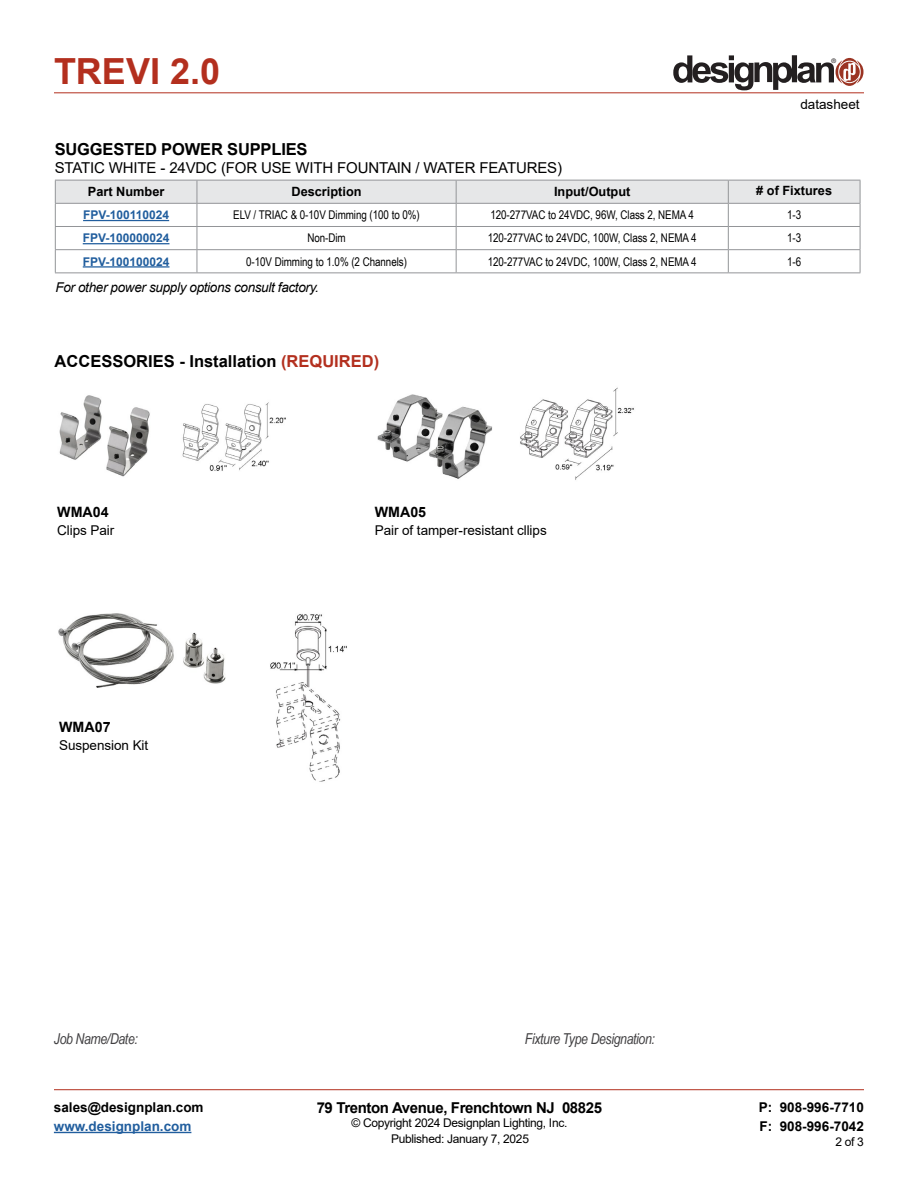
<style>
.page{position:relative;width:918px;height:1188px;background:#fff}
.page>*{position:absolute;margin:0;border:0;box-sizing:border-box;transform-origin:0 0}
.t1{font:700 36px "Arial";color:#b32f1e}
.t2{font:700 16.5px "Arial";color:#000}
.t3{font:15px "Arial";letter-spacing:-.01em;color:#000}
.t4{font:italic 15px "Arial Narrow";letter-spacing:-.025em;color:#414042}
.t5{font:700 15px "Arial";letter-spacing:-.025em;color:#000}
.t6{font:700 14.25px "Arial";color:#000}
.t7{font:13.5px "Arial";letter-spacing:-.005em;color:#000}
.t8{font:700 13.5px/19.5px "Arial";color:#000}
.t9{font:italic 13.5px "Arial";letter-spacing:-.025em;color:#000}
.t10{font:700 13.5px "Arial";color:#215e9e}
.t11{font:700 12.75px "Arial";color:#000}
.t12{font:12px "Arial Narrow";letter-spacing:-.005em;color:#000}
.t13{font:12px "Arial";letter-spacing:-.025em;color:#000}
.t14{font:700 12px "Arial";color:#215e9e}
.t15{font:6.3px "Helvetica";color:#231f20}
.s1{color:#b32f1e}
</style>
<div class="page">
<hr style="left:54px;top:93px;width:810px;height:1px;background:#b32f1e">
<hr style="left:54px;top:1089px;width:810px;height:1px;background:#b32f1e">
<hr style="left:54px;top:1132px;width:137px;height:1px;background:#215e9e">
<svg style="left:673px;top:55px;width:190px;height:35px"></svg>
<hr style="left:197px;top:272px;width:259px;height:1px;background:#939598">
<hr style="left:456px;top:272px;width:272px;height:1px;background:#939598">
<hr style="left:55px;top:272px;width:142px;height:1px;background:#939598">
<svg style="left:55px;top:180px;width:806px;height:92px"></svg>
<hr style="left:728px;top:272px;width:132px;height:1px;background:#939598">
<hr style="left:83px;top:220px;width:86px;height:1px;background:#215e9e">
<hr style="left:83px;top:243px;width:87px;height:1px;background:#215e9e">
<hr style="left:83px;top:266px;width:87px;height:2px;background:#215e9e">
<img style="left:59px;top:395px;width:91px;height:82px">
<img style="left:377px;top:394px;width:116px;height:85px">
<img style="left:182px;top:402px;width:104px;height:69px">
<img style="left:520px;top:387px;width:114px;height:93px">
<img style="left:58px;top:613px;width:168px;height:75px">
<img style="left:270px;top:614px;width:77px;height:168px">
<h1 class="t1" style="left:54px;top:46px;width:168px">TREVI 2.0</h1>
<p class="t15" style="left:832px;top:57px;width:6px">®</p>
<p class="t7" style="left:800px;top:95px;width:61px">datasheet</p>
<h2 class="t2" style="left:55px;top:137px;width:254px">SUGGESTED POWER SUPPLIES</h2>
<p class="t3" style="left:55px;top:157px;width:509px">STATIC WHITE - 24VDC (FOR USE WITH FOUNTAIN / WATER FEATURES)</p>
<p class="t11" style="left:88px;top:183px;width:78px">Part Number</p>
<p class="t11" style="left:291px;top:183px;width:72px">Description</p>
<p class="t11" style="left:554px;top:183px;width:78px">Input/Output</p>
<p class="t11" style="left:756px;top:182px;width:77px"># of Fixtures</p>
<p class="t14" style="left:83px;top:207px;width:88px">FPV-100110024</p>
<p class="t12" style="left:233px;top:206px;width:188px">ELV / TRIAC &amp; 0-10V Dimming (100 to 0%)</p>
<p class="t12" style="left:490px;top:206px;width:205px">120-277VAC to 24VDC, 96W, Class 2, NEMA 4</p>
<p class="t12" style="left:787px;top:206px;width:16px">1-3</p>
<p class="t14" style="left:83px;top:230px;width:88px">FPV-100000024</p>
<p class="t12" style="left:307px;top:229px;width:40px">Non-Dim</p>
<p class="t12" style="left:488px;top:229px;width:211px">120-277VAC to 24VDC, 100W, Class 2, NEMA 4</p>
<p class="t12" style="left:787px;top:229px;width:16px">1-3</p>
<p class="t14" style="left:83px;top:253px;width:88px">FPV-100100024</p>
<p class="t12" style="left:246px;top:253px;width:162px">0-10V Dimming to 1.0% (2 Channels)</p>
<p class="t12" style="left:488px;top:253px;width:211px">120-277VAC to 24VDC, 100W, Class 2, NEMA 4</p>
<p class="t12" style="left:787px;top:253px;width:16px">1-6</p>
<p class="t9" style="left:56px;top:278px;width:265px">For other power supply options consult factory.</p>
<h2 class="t2" style="left:55px;top:350px;width:326px">ACCESSORIES - Installation <span class="s1">(REQUIRED)</span></h2>
<p class="t6" style="left:57px;top:502px;width:53px">WMA04</p>
<p class="t7" style="left:57px;top:521px;width:59px">Clips Pair</p>
<p class="t6" style="left:59px;top:717px;width:53px">WMA07</p>
<p class="t7" style="left:59px;top:736px;width:91px">Suspension Kit</p>
<p class="t6" style="left:375px;top:502px;width:53px">WMA05</p>
<p class="t7" style="left:375px;top:521px;width:174px">Pair of tamper-resistant cllips</p>
<p class="t4" style="left:54px;top:1028px;width:85px">Job Name/Date:</p>
<p class="t4" style="left:525px;top:1029px;width:132px">Fixture Type Designation:</p>
<p class="t8" style="left:54px;top:1097px;width:151px">sales@designplan.com</p>
<p class="t10" style="left:54px;top:1117px;width:139px">www.designplan.com</p>
<p class="t5" style="left:317px;top:1097px;width:287px">79 Trenton Avenue, Frenchtown NJ 08825</p>
<p class="t13" style="left:351px;top:1115px;width:217px">© Copyright 2024 Designplan Lighting, Inc.</p>
<p class="t8" style="left:759px;top:1097px;width:107px">P: 908-996-7710<br>F: 908-996-7042</p>
<p class="t13" style="left:391px;top:1130px;width:139px">Published: January 7, 2025</p>
<p class="t13" style="left:835px;top:1133px;width:30px">2 of 3</p>
</div>
